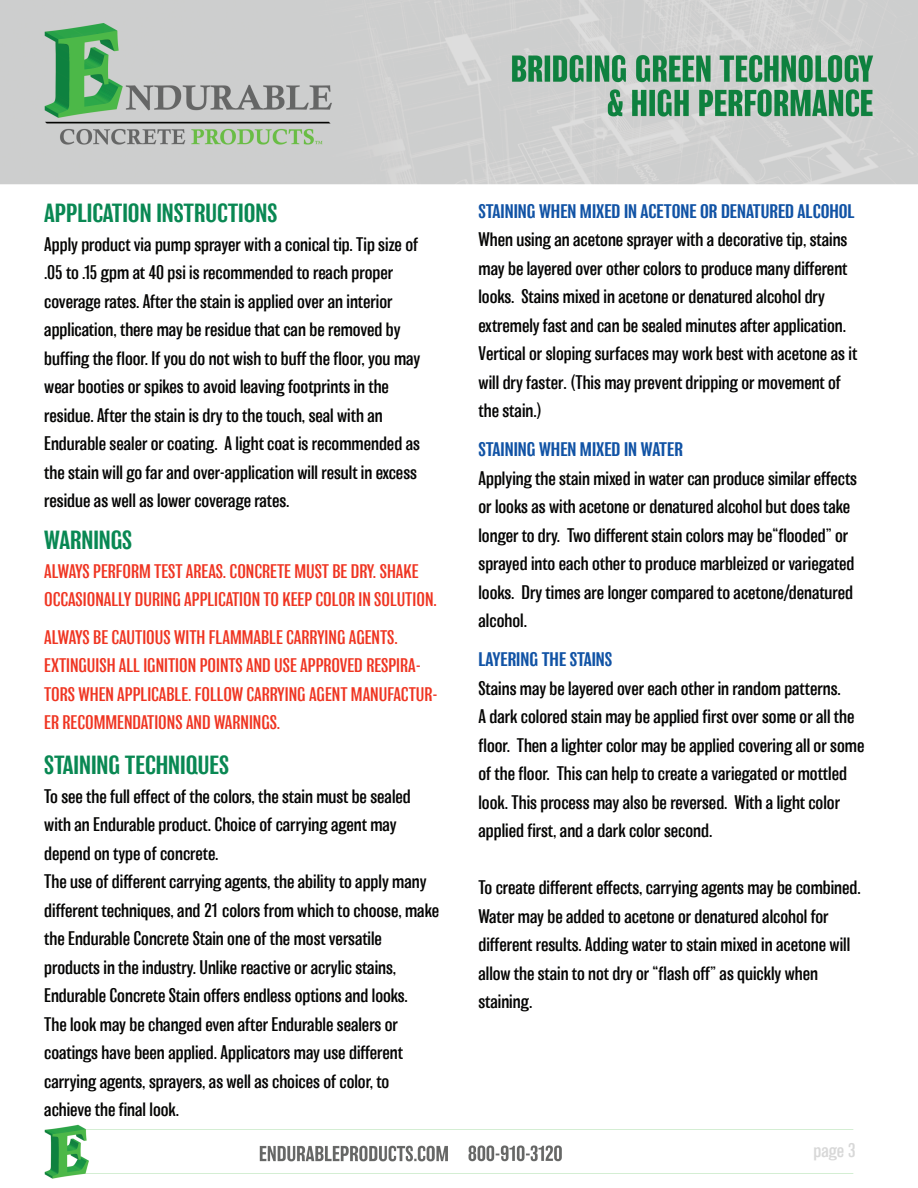
<style>
.page{position:relative;width:918px;height:1188px;background:#fff}
.page>*{position:absolute;margin:0;border:0;box-sizing:border-box;transform-origin:0 0}
.t1{font:500 24px "Balboa W01";color:#098853}
.t2{font:300 18px/28.5px "Balboa W01";color:#050504}
.t3{font:300 18px/28.5px "Balboa W01";color:#ef3522}
.t4{font:500 18px "Balboa W01";color:#1153a5}
.t5{font:300 18px "Balboa W01";color:#d8d8d8}
</style>
<div class="page">
<img style="left:0;top:0;width:918px;height:1179px">
<h1 class="t1" style="left:44px;top:200px;width:235px">APPLICATION INSTRUCTIONS</h1>
<p class="t2" style="left:44px;top:230px;width:378px">Apply product via pump sprayer with a conical tip. Tip size of .05 to .15 gpm at 40 psi is recommended to reach proper coverage rates. After the stain is applied over an interior application, there may be residue that can be removed by buffing the floor. If you do not wish to buff the floor, you may wear booties or spikes to avoid leaving footprints in the residue. After the stain is dry to the touch, seal with an Endurable sealer or coating. A light coat is recommended as the stain will go far and over-application will result in excess residue as well as lower coverage rates.</p>
<h1 class="t1" style="left:44px;top:527px;width:89px">WARNINGS</h1>
<p class="t3" style="left:44px;top:557px;width:394px">ALWAYS PERFORM TEST AREAS. CONCRETE MUST BE DRY. SHAKE<br>OCCASIONALLY DURING APPLICATION TO KEEP COLOR IN SOLUTION.</p>
<p class="t3" style="left:44px;top:623px;width:395px">ALWAYS BE CAUTIOUS WITH FLAMMABLE CARRYING AGENTS.<br>EXTINGUISH ALL IGNITION POINTS AND USE APPROVED RESPIRA-TORS WHEN APPLICABLE. FOLLOW CARRYING AGENT MANUFACTUR-ER RECOMMENDATIONS AND WARNINGS.</p>
<h1 class="t1" style="left:44px;top:752px;width:186px">STAINING TECHNIQUES</h1>
<p class="t2" style="left:44px;top:782px;width:396px">To see the full effect of the colors, the stain must be sealed with an Endurable product. Choice of carrying agent may depend on type of concrete.<br>The use of different carrying agents, the ability to apply many different techniques, and 21 colors from which to choose, make the Endurable Concrete Stain one of the most versatile products in the industry. Unlike reactive or acrylic stains, Endurable Concrete Stain offers endless options and looks.<br>The look may be changed even after Endurable sealers or coatings have been applied. Applicators may use different carrying agents, sprayers, as well as choices of color, to achieve the final look.</p>
<p class="t4" style="left:479px;top:201px;width:378px">STAINING WHEN MIXED IN ACETONE OR DENATURED ALCOHOL</p>
<p class="t2" style="left:479px;top:226px;width:380px">When using an acetone sprayer with a decorative tip, stains may be layered over other colors to produce many different looks. Stains mixed in acetone or denatured alcohol dry extremely fast and can be sealed minutes after application.<br>Vertical or sloping surfaces may work best with acetone as it will dry faster. (This may prevent dripping or movement of the stain.)</p>
<p class="t4" style="left:479px;top:440px;width:206px">STAINING WHEN MIXED IN WATER</p>
<p class="t2" style="left:479px;top:464px;width:380px">Applying the stain mixed in water can produce similar effects or looks as with acetone or denatured alcohol but does take longer to dry. Two different stain colors may be“flooded” or sprayed into each other to produce marbleized or variegated looks. Dry times are longer compared to acetone/denatured alcohol.</p>
<p class="t4" style="left:479px;top:650px;width:135px">LAYERING THE STAINS</p>
<p class="t2" style="left:479px;top:674px;width:387px">Stains may be layered over each other in random patterns.<br>A dark colored stain may be applied first over some or all the floor. Then a lighter color may be applied covering all or some of the floor. This can help to create a variegated or mottled look. This process may also be reversed. With a light color applied first, and a dark color second.</p>
<p class="t2" style="left:479px;top:873px;width:384px">To create different effects, carrying agents may be combined.<br>Water may be added to acetone or denatured alcohol for different results. Adding water to stain mixed in acetone will allow the stain to not dry or “flash off” as quickly when staining.</p>
<p class="t5" style="left:814px;top:1141px;width:44px">page 3</p>
</div>
